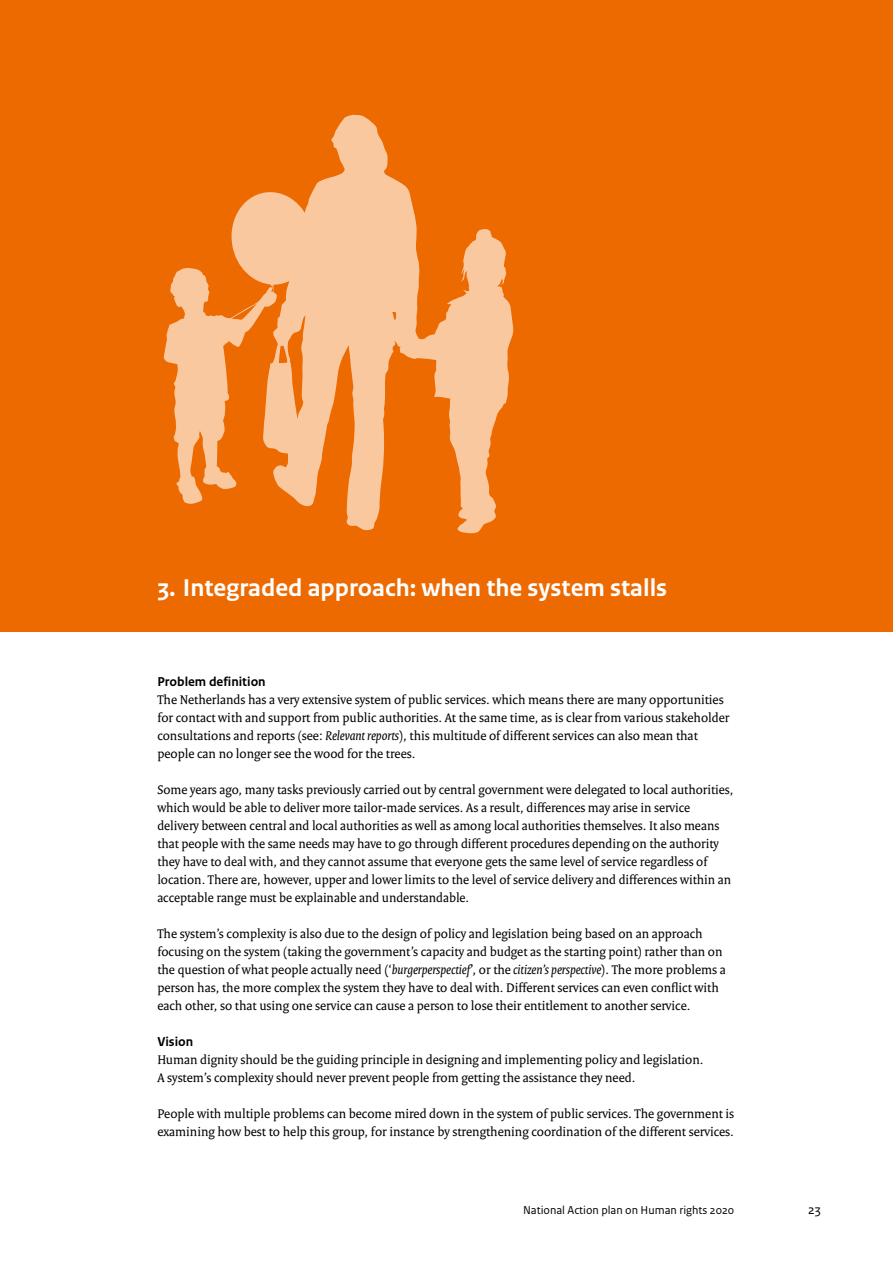
<style>
.page{position:relative;width:893px;height:1263px;background:#fff}
.page>*{position:absolute;margin:0;border:0;box-sizing:border-box;transform-origin:0 0}
._05_RO_Alineakop_San{font:700 25.5px "Rijksoverheid Sans Text";color:#fff}
._10_RO_Broodtekst_Se{font:13.5px/18px "Rijksoverheid Serif";color:#000}
._07_RO_Tussenkop_San{font:700 13.5px "Rijksoverheid Sans Text";color:#000}
.t1{font:13.5px "Rijksoverheid Sans Text";color:#000}
.t2{font:12px "Rijksoverheid Sans Text";color:#000}
.s1{font-style:italic}
</style>
<div class="page">
<div style="left:0;top:0;width:893px;height:631px;background:#ed6a00"></div>
<svg style="left:301px;top:115px;width:213px;height:418px"></svg>
<svg style="left:164px;top:189px;width:152px;height:315px;fill:#fac89f"></svg>
<p class="_05_RO_Alineakop_San" style="left:157px;top:573px;width:511px">3. Integraded approach: when the system stalls</p>
<p class="_07_RO_Tussenkop_San" style="left:157px;top:674px;width:110px">Problem definition</p>
<p class="_10_RO_Broodtekst_Se" style="left:157px;top:690px;width:574px">The Netherlands has a very extensive system of public services. which means there are many opportunities for contact with and support from public authorities. At the same time, as is clear from various stakeholder consultations and reports (see: <span class="s1">Relevant reports</span>), this multitude of different services can also mean that people can no longer see the wood for the trees.</p>
<p class="_10_RO_Broodtekst_Se" style="left:157px;top:780px;width:578px">Some years ago, many tasks previously carried out by central government were delegated to local authorities, which would be able to deliver more tailor-made services. As a result, differences may arise in service delivery between central and local authorities as well as among local authorities themselves. It also means that people with the same needs may have to go through different procedures depending on the authority they have to deal with, and they cannot assume that everyone gets the same level of service regardless of location. There are, however, upper and lower limits to the level of service delivery and differences within an acceptable range must be explainable and understandable.</p>
<p class="_10_RO_Broodtekst_Se" style="left:157px;top:924px;width:570px">The system’s complexity is also due to the design of policy and legislation being based on an approach focusing on the system (taking the government’s capacity and budget as the starting point) rather than on the question of what people actually need (‘<span class="s1">burgerperspectief</span>’, or the <span class="s1">citizen’s perspective</span>). The more problems a person has, the more complex the system they have to deal with. Different services can even conflict with each other, so that using one service can cause a person to lose their entitlement to another service.</p>
<p class="_07_RO_Tussenkop_San" style="left:157px;top:1034px;width:37px">Vision</p>
<p class="_10_RO_Broodtekst_Se" style="left:157px;top:1050px;width:548px">Human dignity should be the guiding principle in designing and implementing policy and legislation.<br>A system’s complexity should never prevent people from getting the assistance they need.</p>
<p class="_10_RO_Broodtekst_Se" style="left:157px;top:1104px;width:578px">People with multiple problems can become mired down in the system of public services. The government is examining how best to help this group, for instance by strengthening coordination of the different services.</p>
<p class="t2" style="left:523px;top:1203px;width:213px">National Action plan on Human rights 2020</p>
<p class="t1" style="left:808px;top:1202px;width:14px">23</p>
</div>
